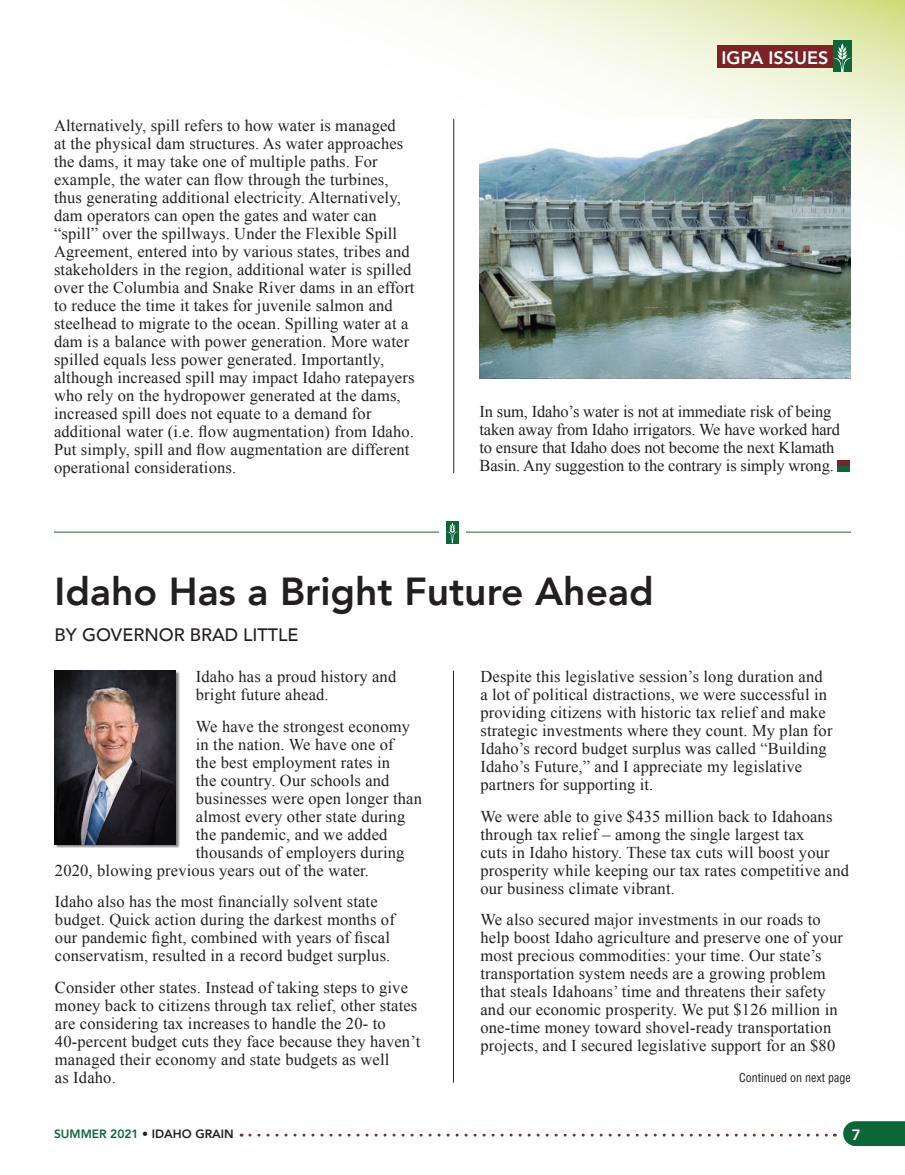
<style>
.page{position:relative;width:905px;height:1175px;background:#fff}
.page>*{position:absolute;margin:0;border:0;box-sizing:border-box;transform-origin:0 0}
.t1{font:800 39px "Avenir";color:#231f20}
.t2{font:500 18px "Avenir";color:#231f20}
.t3{font:800 18px "Avenir";color:#fff}
.t4{font:16.5px/18px "Times New Roman";letter-spacing:.01em;color:#231f20}
.t5{font:16.5px/18px "Times New Roman";letter-spacing:-.01em;color:#231f20}
.t6{font:800 15px "Avenir";color:#fff}
.t7{font:800 12px "Avenir";color:#231f20}
.t8{font:condensed 12px "Helvetica LT Std";color:#231f20}
.s1{color:#0c6638}
</style>
<div class="page">
<svg style="left:389px;top:0;width:515px;height:374px"></svg>
<div style="left:716px;top:46px;width:123px;height:22px;background:#7c2326"></div>
<div style="left:832px;top:40px;width:19px;height:32px;background:#0c6638"></div>
<svg style="left:832px;top:42px;width:19px;height:30px"></svg>
<svg style="left:843px;top:1121px;width:61px;height:25px;background:#186e43"></svg>
<svg style="left:250px;top:1133px;width:585px;height:3px"></svg>
<hr style="left:453px;top:119px;width:1px;height:354px;background:#231f20">
<img style="left:479px;top:119px;width:371px;height:259px">
<div style="left:837px;top:460px;width:12px;height:6px;background:#7c2326"></div>
<div style="left:837px;top:466px;width:12px;height:5px;background:#0c6638"></div>
<hr style="left:453px;top:670px;width:1px;height:412px;background:#231f20">
<img style="left:55px;top:671px;width:124px;height:177px">
<img style="left:55px;top:670px;width:121px;height:174px">
<svg style="left:446px;top:521px;width:13px;height:22px"></svg>
<hr style="left:54px;top:532px;width:385px;height:1px;background:#266228">
<hr style="left:466px;top:532px;width:384px;height:1px;background:#266228">
<p class="t4" style="left:54px;top:116px;width:362px">Alternatively, spill refers to how water is managed<br>at the physical dam structures. As water approaches the dams, it may take one of multiple paths. For example, the water can flow through the turbines, thus generating additional electricity. Alternatively, dam operators can open the gates and water can “spill” over the spillways. Under the Flexible Spill Agreement, entered into by various states, tribes and stakeholders in the region, additional water is spilled over the Columbia and Snake River dams in an effort to reduce the time it takes for juvenile salmon and steelhead to migrate to the ocean. Spilling water at a dam is a balance with power generation. More water spilled equals less power generated. Importantly, although increased spill may impact Idaho ratepayers who rely on the hydropower generated at the dams, increased spill does not equate to a demand for additional water (i.e. flow augmentation) from Idaho.<br>Put simply, spill and flow augmentation are different operational considerations.</p>
<p class="t3" style="left:721px;top:43px;width:108px">IGPA ISSUES</p>
<p class="t5" style="left:479px;top:402px;width:362px">In sum, Idaho’s water is not at immediate risk of being taken away from Idaho irrigators. We have worked hard to ensure that Idaho does not become the next Klamath Basin. Any suggestion to the contrary is simply wrong.</p>
<h1 class="t1" style="left:55px;top:561px;width:600px">Idaho Has a Bright Future Ahead</h1>
<p class="t2" style="left:55px;top:619px;width:245px">BY GOVERNOR BRAD LITTLE</p>
<p class="t4" style="left:196px;top:667px;width:202px">Idaho has a proud history and bright future ahead.</p>
<p class="t4" style="left:196px;top:717px;width:216px">We have the strongest economy</p>
<p class="t4" style="left:196px;top:735px;width:199px">in the nation. We have one of</p>
<p class="t4" style="left:196px;top:753px;width:196px">the best employment rates in</p>
<p class="t4" style="left:196px;top:771px;width:195px">the country. Our schools and</p>
<p class="t4" style="left:196px;top:789px;width:227px">businesses were open longer than</p>
<p class="t4" style="left:196px;top:807px;width:211px">almost every other state during</p>
<p class="t4" style="left:196px;top:825px;width:193px">the pandemic, and we added</p>
<p class="t4" style="left:196px;top:843px;width:210px">thousands of employers during</p>
<p class="t4" style="left:55px;top:861px;width:316px">2020, blowing previous years out of the water.</p>
<p class="t4" style="left:55px;top:892px;width:341px">Idaho also has the most financially solvent state budget. Quick action during the darkest months of our pandemic fight, combined with years of fiscal conservatism, resulted in a record budget surplus.</p>
<p class="t4" style="left:55px;top:978px;width:367px">Consider other states. Instead of taking steps to give money back to citizens through tax relief, other states are considering tax increases to handle the 20- to 40-percent budget cuts they face because they haven’t managed their economy and state budgets as well<br>as Idaho.</p>
<p class="t4" style="left:480px;top:667px;width:353px">Despite this legislative session’s long duration and a lot of political distractions, we were successful in providing citizens with historic tax relief and make strategic investments where they count. My plan for Idaho’s record budget surplus was called “Building Idaho’s Future,” and I appreciate my legislative partners for supporting it.</p>
<p class="t4" style="left:480px;top:807px;width:370px">We were able to give $435 million back to Idahoans through tax relief – among the single largest tax<br>cuts in Idaho history. These tax cuts will boost your prosperity while keeping our tax rates competitive and our business climate vibrant.</p>
<p class="t4" style="left:480px;top:910px;width:364px">We also secured major investments in our roads to help boost Idaho agriculture and preserve one of your most precious commodities: your time. Our state’s transportation system needs are a growing problem that steals Idahoans’ time and threatens their safety and our economic prosperity. We put $126 million in one-time money toward shovel-ready transportation projects, and I secured legislative support for an $80</p>
<p class="t8" style="left:739px;top:1069px;width:113px">Continued on next page</p>
<p class="t7" style="left:54px;top:1124px;width:181px"><span class="s1">SUMMER 2021</span> • IDAHO GRAIN</p>
<p class="t6" style="left:851px;top:1122px;width:10px">7</p>
</div>
